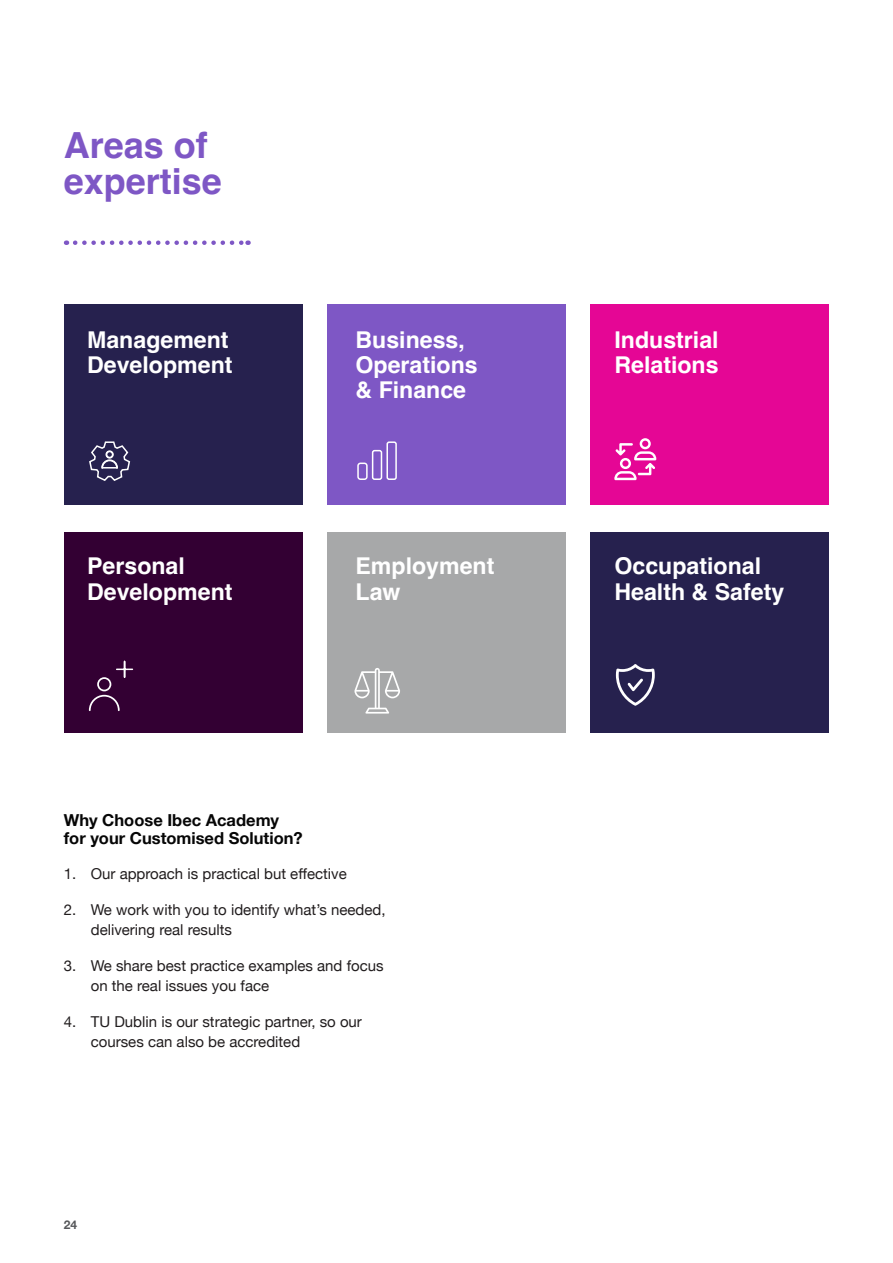
<style>
.page{position:relative;width:893px;height:1263px;background:#fff}
.page>*{position:absolute;margin:0;border:0;box-sizing:border-box;transform-origin:0 0}
.t1{font:700 36px/36px "Helvetica";color:#7e57c5}
.t2{font:700 23.1px/25px "Helvetica";color:#fff}
.t3{font:700 16.5px/18px "Helvetica Neue";color:#060606}
.t4{font:15px/19.5px "Helvetica Neue";color:#211d1e}
.t5{font:700 12px "Helvetica Neue";color:#57585b}
</style>
<div class="page">
<svg style="left:75px;top:240px;width:174px;height:5px"></svg>
<div style="left:64px;top:304px;width:238px;height:201px;background:#26214e"></div>
<div style="left:327px;top:532px;width:239px;height:200px;background:#a7a8a9"></div>
<svg style="left:354px;top:668px;width:46px;height:45px"></svg>
<div style="left:591px;top:304px;width:238px;height:201px;background:#e50695"></div>
<svg style="left:614px;top:438px;width:42px;height:42px"></svg>
<div style="left:591px;top:532px;width:238px;height:200px;background:#26214e"></div>
<svg style="left:616px;top:664px;width:39px;height:42px"></svg>
<div style="left:64px;top:532px;width:238px;height:200px;background:#303"></div>
<svg style="left:89px;top:661px;width:43px;height:50px"></svg>
<svg style="left:89px;top:441px;width:42px;height:40px"></svg>
<div style="left:327px;top:304px;width:239px;height:201px;background:#7e57c5"></div>
<svg style="left:357px;top:441px;width:40px;height:39px"></svg>
<h1 class="t1" style="left:64px;top:131px;width:160px">Areas of expertise</h1>
<h2 class="t2" style="left:87px;top:329px;width:147px">Management<br>Development</h2>
<h2 class="t2" style="left:87px;top:556px;width:147px">Personal<br>Development</h2>
<h2 class="t2" style="left:355px;top:329px;width:124px">Business,<br>Operations &amp; Finance</h2>
<h2 class="t2" style="left:355px;top:556px;width:140px">Employment<br>Law</h2>
<p class="t3" style="left:64px;top:812px;width:240px">Why Choose Ibec Academy for your Customised Solution?</p>
<p class="t4" style="left:64px;top:864px;width:284px">1. Our approach is practical but effective</p>
<p class="t4" style="left:91px;top:901px;width:296px;text-indent:-27px">2. We work with you to identify what’s needed, delivering real results</p>
<p class="t4" style="left:91px;top:957px;width:294px;text-indent:-27px">3. We share best practice examples and focus on the real issues you face</p>
<p class="t4" style="left:91px;top:1013px;width:273px;text-indent:-27px">4. TU Dublin is our strategic partner, so our courses can also be accredited</p>
<p class="t5" style="left:64px;top:1215px;width:15px">24</p>
<h2 class="t2" style="left:614px;top:329px;width:106px">Industrial<br>Relations</h2>
<h2 class="t2" style="left:614px;top:556px;width:171px">Occupational<br>Health &amp; Safety</h2>
</div>
